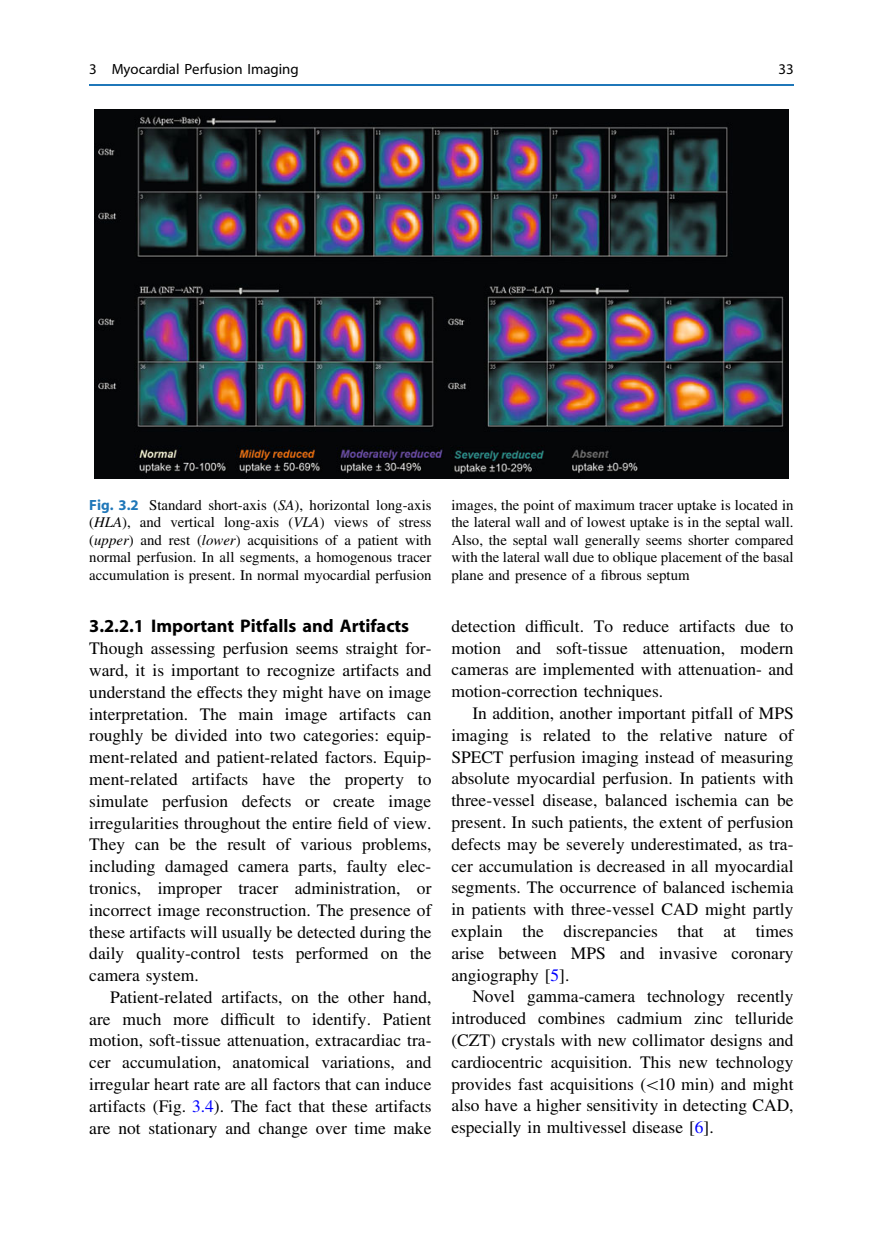
<style>
.page{position:relative;width:883px;height:1260px;background:#fff}
.page>*{position:absolute;margin:0;border:0;box-sizing:border-box;transform-origin:0 0}
.t1{font:18.38px "Adv PS My B";color:#000}
.t2{font:17.5px/21.9px "Adv GTIMES R";color:#000;text-align:justify}
.t3{font:14.88px/17.5px "Adv GTIMES R";color:#000;text-align:justify}
.t4{font:14.88px "Adv PS My R";color:#000}
.s1{font-family:"Adv PS My B";color:#1f77b9}
.s2{font-family:"Adv GTIMES";font-style:italic}
.s3{color:#00f}
.s4{font-family:"Adv PSMP4"}
</style>
<div class="page">
<img style="left:94px;top:109px;width:695px;height:369px">
<hr style="left:89px;top:84px;width:705px;height:2px;background:#1f77b9">
<p class="t4" style="left:89px;top:64px;width:211px">3 Myocardial Perfusion Imaging</p>
<p class="t4" style="left:779px;top:64px;width:17px">33</p>
<p class="t3" style="left:89px;top:498px;width:344px"><span class="s1">Fig. 3.2</span> Standard short-axis (<span class="s2">SA</span>), horizontal long-axis (<span class="s2">HLA</span>), and vertical long-axis (<span class="s2">VLA</span>) views of stress (<span class="s2">upper</span>) and rest (<span class="s2">lower</span>) acquisitions of a patient with normal perfusion. In all segments, a homogenous tracer accumulation is present. In normal myocardial perfusion</p>
<p class="t3" style="left:451px;top:498px;width:344px">images, the point of maximum tracer uptake is located in the lateral wall and of lowest uptake is in the septal wall.<br>Also, the septal wall generally seems shorter compared with the lateral wall due to oblique placement of the basal plane and presence of a fibrous septum</p>
<p class="t1" style="left:89px;top:619px;width:321px">3.2.2.1 Important Pitfalls and Artifacts</p>
<p class="t2" style="left:89px;top:639px;width:344px">Though assessing perfusion seems straight for&shy;ward, it is important to recognize artifacts and understand the effects they might have on image interpretation. The main image artifacts can roughly be divided into two categories: equip&shy;ment-related and patient-related factors. Equip&shy;ment-related artifacts have the property to simulate perfusion defects or create image irregularities throughout the entire field of view.<br>They can be the result of various problems, including damaged camera parts, faulty elec&shy;tronics, improper tracer administration, or incorrect image reconstruction. The presence of these artifacts will usually be detected during the daily quality-control tests performed on the camera system.</p>
<p class="t2" style="left:89px;top:988px;width:344px;text-indent:21px">Patient-related artifacts, on the other hand, are much more difficult to identify. Patient motion, soft-tissue attenuation, extracardiac tra&shy;cer accumulation, anatomical variations, and irregular heart rate are all factors that can induce artifacts (Fig. <span class="s3">3.4</span>). The fact that these artifacts are not stationary and change over time make</p>
<p class="t2" style="left:451px;top:617px;width:344px">detection difficult. To reduce artifacts due to motion and soft-tissue attenuation, modern cameras are implemented with attenuation- and motion-correction techniques.</p>
<p class="t2" style="left:451px;top:704px;width:344px;text-indent:21px">In addition, another important pitfall of MPS imaging is related to the relative nature of SPECT perfusion imaging instead of measuring absolute myocardial perfusion. In patients with three-vessel disease, balanced ischemia can be present. In such patients, the extent of perfusion defects may be severely underestimated, as tra&shy;cer accumulation is decreased in all myocardial segments. The occurrence of balanced ischemia in patients with three-vessel CAD might partly explain the discrepancies that at times arise between MPS and invasive coronary angiography [<span class="s3">5</span>].</p>
<p class="t2" style="left:451px;top:987px;width:344px;text-indent:21px">Novel gamma-camera technology recently introduced combines cadmium zinc telluride (CZT) crystals with new collimator designs and cardiocentric acquisition. This new technology provides fast acquisitions (<span class="s4">\</span>10 min) and might also have a higher sensitivity in detecting CAD, especially in multivessel disease [<span class="s3">6</span>].</p>
</div>
